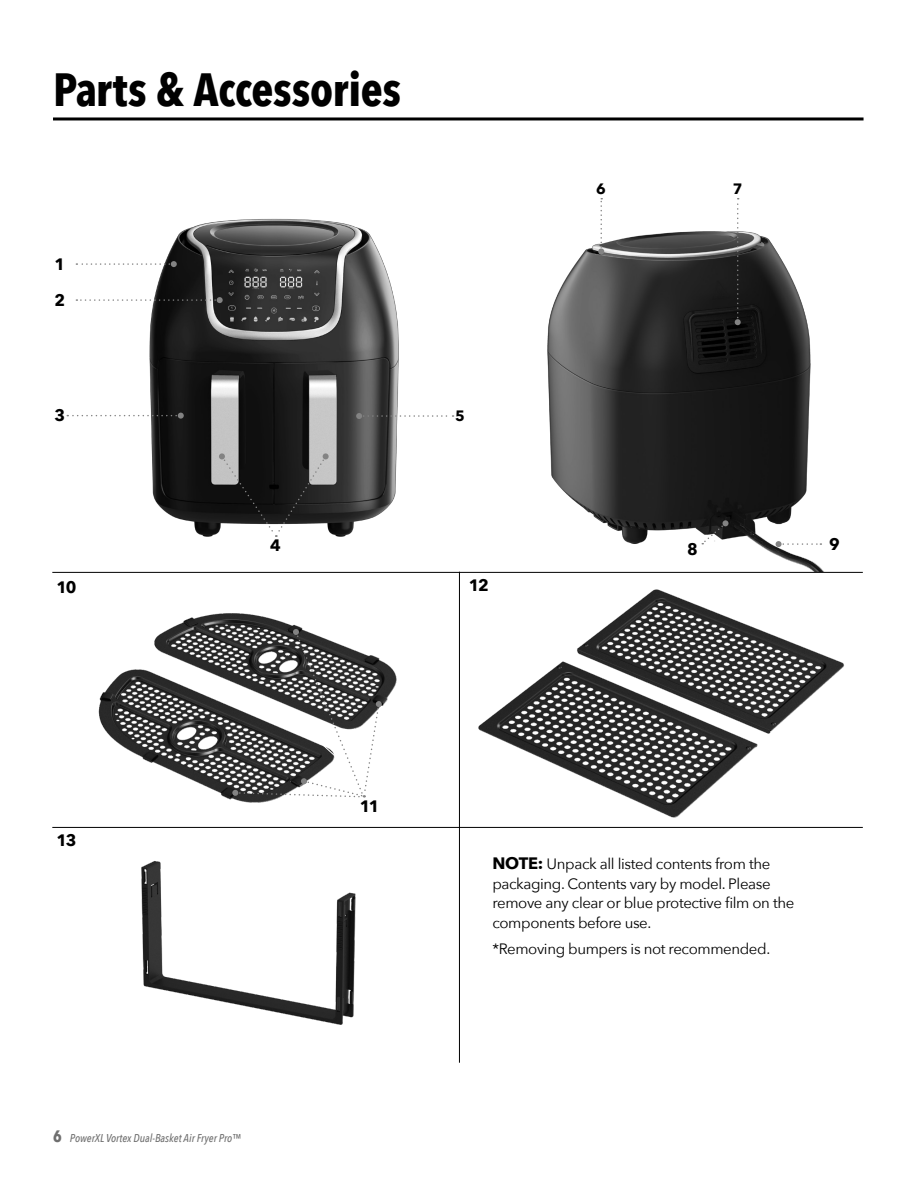
<style>
.page{position:relative;width:918px;height:1189px;background:#fff}
.page>*{position:absolute;margin:0;border:0;box-sizing:border-box;transform-origin:0 0}
.t1{font:700 46.5px "Avenir Next Condensed";letter-spacing:-.005em;color:#000}
.t2{font:700 16.5px/36px "Avenir Next";letter-spacing:-.08em;color:#000}
.t3{font:15px/19.5px "Avenir Next";letter-spacing:-.025em;color:#000}
.t4{font:700 15px "Avenir Next";color:#000}
.t5{font:italic 500 11.4px "Avenir Next Condensed";color:#6f6f6f}
.s1{font-weight:700;font-style:normal;font-size:16.5px}
.s2{font-weight:700;font-size:16.5px}
</style>
<div class="page">
<hr style="left:53px;top:117px;width:810px;height:3px;background:#000">
<img style="left:474px;top:231px;width:389px;height:341px">
<img style="left:66px;top:218px;width:333px;height:319px">
<hr style="left:52px;top:572px;width:810px;height:1px;background:#000">
<hr style="left:52px;top:827px;width:810px;height:1px;background:#000">
<hr style="left:459px;top:572px;width:1px;height:491px;background:#000">
<svg style="left:76px;top:261px;width:101px;height:6px"></svg>
<svg style="left:76px;top:297px;width:147px;height:6px"></svg>
<svg style="left:67px;top:413px;width:117px;height:6px"></svg>
<svg style="left:598px;top:198px;width:6px;height:56px"></svg>
<svg style="left:734px;top:198px;width:6px;height:127px"></svg>
<svg style="left:356px;top:413px;width:97px;height:6px"></svg>
<svg style="left:775px;top:541px;width:46px;height:6px"></svg>
<img style="left:98px;top:613px;width:299px;height:190px">
<img style="left:478px;top:589px;width:366px;height:229px">
<svg style="left:219px;top:453px;width:109px;height:84px"></svg>
<img style="left:141px;top:861px;width:215px;height:164px">
<svg style="left:232px;top:629px;width:150px;height:169px"></svg>
<svg style="left:701px;top:520px;width:27px;height:24px"></svg>
<h1 class="t1" style="left:53px;top:61px;width:349px">Parts &amp; Accessories</h1>
<p class="t2" style="left:54px;top:246px;width:12px">1<br>2</p>
<p class="t2" style="left:54px;top:397px;width:12px">3</p>
<p class="t2" style="left:56px;top:569px;width:22px">10</p>
<p class="t2" style="left:270px;top:527px;width:12px">4</p>
<p class="t4" style="left:455px;top:403px;width:11px">5</p>
<p class="t2" style="left:469px;top:567px;width:21px">12</p>
<p class="t4" style="left:596px;top:176px;width:11px">6</p>
<p class="t4" style="left:732px;top:176px;width:11px">7</p>
<p class="t2" style="left:687px;top:531px;width:12px">8</p>
<p class="t2" style="left:829px;top:526px;width:12px">9</p>
<p class="t2" style="left:56px;top:822px;width:21px">13</p>
<p class="t5" style="left:53px;top:1131px;width:189px"><span class="s1">6</span> PowerXL Vortex Dual-Basket Air Fryer Pro™</p>
<p class="t2" style="left:360px;top:788px;width:21px">11</p>
<p class="t3" style="left:492px;top:854px;width:303px"><span class="s2">NOTE:</span> Unpack all listed contents from the packaging. Contents vary by model. Please remove any clear or blue protective film on the components before use.</p>
<p class="t3" style="left:492px;top:938px;width:279px">*Removing bumpers is not recommended.</p>
</div>
